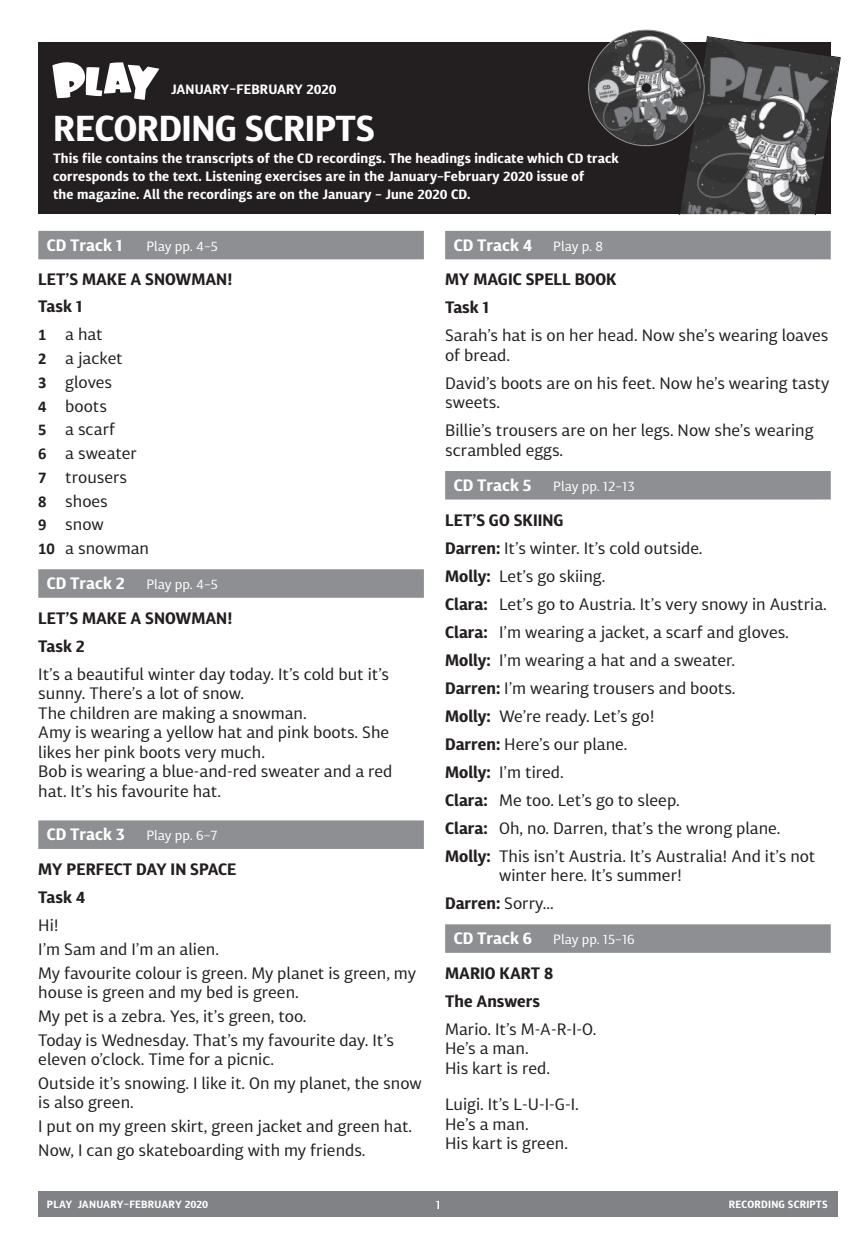
<style>
.page{position:relative;width:868px;height:1238px;background:#fff}
.page>*{position:absolute;margin:0;border:0;box-sizing:border-box;transform-origin:0 0}
.HeadlineMain{font:700 36px "Diaria Sans Pro";letter-spacing:-.01em;color:#fff}
.t1{font:16.5px/19.5px "Diaria Sans Pro";color:#231f20}
.t2{font:700 16.5px "Diaria Sans Pro";color:#231f20}
.t3{font:700 16.5px "Diaria Sans Pro";color:#fff}
.intro{font:700 13.5px "Diaria Sans Pro";letter-spacing:.005em;color:#fff}
.t4{font:13.5px "Diaria Sans Pro";color:#fff}
.head_date{font:700 13.5px "Diaria Sans Pro";color:#fff}
.t5{font:12px "Diaria Sans Pro";color:#fff}
.t6{font:700 10.5px "Diaria Sans Pro";letter-spacing:.02em;color:#fff}
.s1{font-family:"Calibri";font-weight:700}
.s2{font-weight:700}
</style>
<div class="page">
<div style="left:38px;top:42px;width:792px;height:172px;background:#231f20"></div>
<div style="left:38px;top:231px;width:386px;height:28px;background:#8d8f92"></div>
<div style="left:38px;top:569px;width:386px;height:28px;background:#8d8f92"></div>
<div style="left:38px;top:820px;width:386px;height:28px;background:#8d8f92"></div>
<div style="left:445px;top:231px;width:385px;height:28px;background:#8d8f92"></div>
<div style="left:445px;top:471px;width:385px;height:28px;background:#8d8f92"></div>
<div style="left:445px;top:924px;width:385px;height:28px;background:#8d8f92"></div>
<svg style="left:52px;top:62px;width:107px;height:38px"></svg>
<svg style="left:588px;top:29px;width:252px;height:185px"></svg>
<div style="left:38px;top:1191px;width:800px;height:25px;background:#808285"></div>
<p class="head_date" style="left:171px;top:81px;width:167px">JANUARY–FEBRUARY 2020</p>
<p class="HeadlineMain" style="left:53px;top:105px;width:323px">RECORDING SCRIPTS</p>
<p class="intro" style="left:53px;top:150px;width:567px">This file contains the transcripts of the CD recordings. The headings indicate which CD track</p>
<p class="intro" style="left:53px;top:168px;width:532px">corresponds to the text. Listening exercises are in the January–February 2020 issue of</p>
<p class="intro" style="left:53px;top:186px;width:418px">the magazine. All the recordings are on the January – June 2020 CD.</p>
<p class="t3" style="left:47px;top:234px;width:77px">CD Track 1</p>
<p class="t4" style="left:146px;top:237px;width:73px">Play pp. 4–5</p>
<p class="t2" style="left:38px;top:268px;width:196px">LET’S MAKE A SNOWMAN!</p>
<p class="t2" style="left:38px;top:296px;width:46px">Task 1</p>
<p class="t1" style="left:38px;top:324px;width:66px"><span class="s1">1</span> a hat</p>
<p class="t1" style="left:38px;top:348px;width:86px"><span class="s1">2</span> a jacket</p>
<p class="t1" style="left:38px;top:372px;width:75px"><span class="s1">3</span> gloves</p>
<p class="t1" style="left:38px;top:396px;width:70px"><span class="s1">4</span> boots</p>
<p class="t1" style="left:38px;top:419px;width:78px"><span class="s1">5</span> a scarf</p>
<p class="t1" style="left:38px;top:443px;width:100px"><span class="s1">6</span> a sweater</p>
<p class="t1" style="left:38px;top:467px;width:90px"><span class="s1">7</span> trousers</p>
<p class="t1" style="left:38px;top:491px;width:71px"><span class="s1">8</span> shoes</p>
<p class="t1" style="left:38px;top:514px;width:67px"><span class="s1">9</span> snow</p>
<p class="t1" style="left:38px;top:538px;width:112px"><span class="s1">10</span> a snowman</p>
<p class="t3" style="left:47px;top:573px;width:80px">CD Track 2</p>
<p class="t4" style="left:146px;top:576px;width:73px">Play pp. 4–5</p>
<p class="t2" style="left:38px;top:607px;width:196px">LET’S MAKE A SNOWMAN!</p>
<p class="t2" style="left:38px;top:635px;width:48px">Task 2</p>
<p class="t1" style="left:38px;top:664px;width:356px">It’s a beautiful winter day today. It’s cold but it’s sunny. There’s a lot of snow.<br>The children are making a snowman.<br>Amy is wearing a yellow hat and pink boots. She likes her pink boots very much.<br>Bob is wearing a blue-and-red sweater and a red hat. It’s his favourite hat.</p>
<p class="t3" style="left:47px;top:824px;width:80px">CD Track 3</p>
<p class="t4" style="left:146px;top:827px;width:73px">Play pp. 6–7</p>
<p class="t2" style="left:38px;top:858px;width:199px">MY PERFECT DAY IN SPACE</p>
<p class="t2" style="left:38px;top:886px;width:49px">Task 4</p>
<p class="t1" style="left:38px;top:915px;width:22px">Hi!</p>
<p class="t1" style="left:38px;top:938px;width:182px">I’m Sam and I’m an alien.</p>
<p class="t1" style="left:38px;top:962px;width:379px">My favourite colour is green. My planet is green, my house is green and my bed is green.</p>
<p class="t1" style="left:38px;top:1005px;width:270px">My pet is a zebra. Yes, it’s green, too.</p>
<p class="t1" style="left:38px;top:1029px;width:357px">Today is Wednesday. That’s my favourite day. It’s eleven o’clock. Time for a picnic.</p>
<p class="t1" style="left:38px;top:1072px;width:385px">Outside it’s snowing. I like it. On my planet, the snow is also green.</p>
<p class="t1" style="left:38px;top:1116px;width:375px">I put on my green skirt, green jacket and green hat.</p>
<p class="t1" style="left:38px;top:1139px;width:329px">Now, I can go skateboarding with my friends.</p>
<p class="t3" style="left:453px;top:234px;width:80px">CD Track 4</p>
<p class="t4" style="left:553px;top:237px;width:51px">Play p. 8</p>
<p class="t2" style="left:445px;top:269px;width:173px">MY MAGIC SPELL BOOK</p>
<p class="t2" style="left:445px;top:297px;width:46px">Task 1</p>
<p class="t1" style="left:445px;top:325px;width:384px">Sarah’s hat is on her head. Now she’s wearing loaves of bread.</p>
<p class="t1" style="left:445px;top:373px;width:386px">David’s boots are on his feet. Now he’s wearing tasty sweets.</p>
<p class="t1" style="left:445px;top:420px;width:370px">Billie’s trousers are on her legs. Now she’s wearing scrambled eggs.</p>
<p class="t3" style="left:453px;top:474px;width:79px">CD Track 5</p>
<p class="t4" style="left:553px;top:477px;width:83px">Play pp. 12–13</p>
<p class="t2" style="left:445px;top:509px;width:120px">LET’S GO SKIING</p>
<p class="t1" style="left:445px;top:537px;width:259px"><span class="s2">Darren:</span> It’s winter. It’s cold outside.</p>
<p class="t1" style="left:445px;top:565px;width:162px"><span class="s2">Molly:</span> Let’s go skiing.</p>
<p class="t1" style="left:445px;top:593px;width:383px"><span class="s2">Clara:</span> Let’s go to Austria. It’s very snowy in Austria.</p>
<p class="t1" style="left:445px;top:621px;width:345px"><span class="s2">Clara:</span> I’m wearing a jacket, a scarf and gloves.</p>
<p class="t1" style="left:445px;top:649px;width:291px"><span class="s2">Molly:</span> I’m wearing a hat and a sweater.</p>
<p class="t1" style="left:445px;top:677px;width:292px"><span class="s2">Darren:</span> I’m wearing trousers and boots.</p>
<p class="t1" style="left:445px;top:705px;width:211px"><span class="s2">Molly:</span> We’re ready. Let’s go!</p>
<p class="t1" style="left:445px;top:733px;width:184px"><span class="s2">Darren:</span> Here’s our plane.</p>
<p class="t1" style="left:445px;top:761px;width:120px"><span class="s2">Molly:</span> I’m tired.</p>
<p class="t1" style="left:445px;top:789px;width:236px"><span class="s2">Clara:</span> Me too. Let’s go to sleep.</p>
<p class="t1" style="left:445px;top:817px;width:336px"><span class="s2">Clara:</span> Oh, no. Darren, that’s the wrong plane.</p>
<p class="t1" style="left:499px;top:845px;width:318px;text-indent:-54px"><span class="s2">Molly:</span> This isn’t Austria. It’s Australia! And it’s not winter here. It’s summer!</p>
<p class="t1" style="left:445px;top:893px;width:110px"><span class="s2">Darren:</span> Sorry...</p>
<p class="t3" style="left:453px;top:927px;width:80px">CD Track 6</p>
<p class="t4" style="left:553px;top:930px;width:83px">Play pp. 15–16</p>
<p class="t2" style="left:445px;top:962px;width:110px">MARIO KART 8</p>
<p class="t2" style="left:445px;top:990px;width:96px">The Answers</p>
<p class="t1" style="left:445px;top:1019px;width:153px">Mario. It’s M-A-R-I-O.</p>
<p class="t1" style="left:445px;top:1038px;width:85px">He’s a man.</p>
<p class="t1" style="left:445px;top:1058px;width:106px">His kart is red.</p>
<p class="t1" style="left:445px;top:1094px;width:135px">Luigi. It’s L-U-I-G-I.</p>
<p class="t1" style="left:445px;top:1114px;width:85px">He’s a man.</p>
<p class="t1" style="left:445px;top:1133px;width:124px">His kart is green.</p>
<p class="t6" style="left:47px;top:1197px;width:163px">PLAY JANUARY–FEBRUARY 2020</p>
<p class="t5" style="left:436px;top:1196px;width:6px">1</p>
<p class="t6" style="left:728px;top:1197px;width:100px">RECORDING SCRIPTS</p>
</div>
